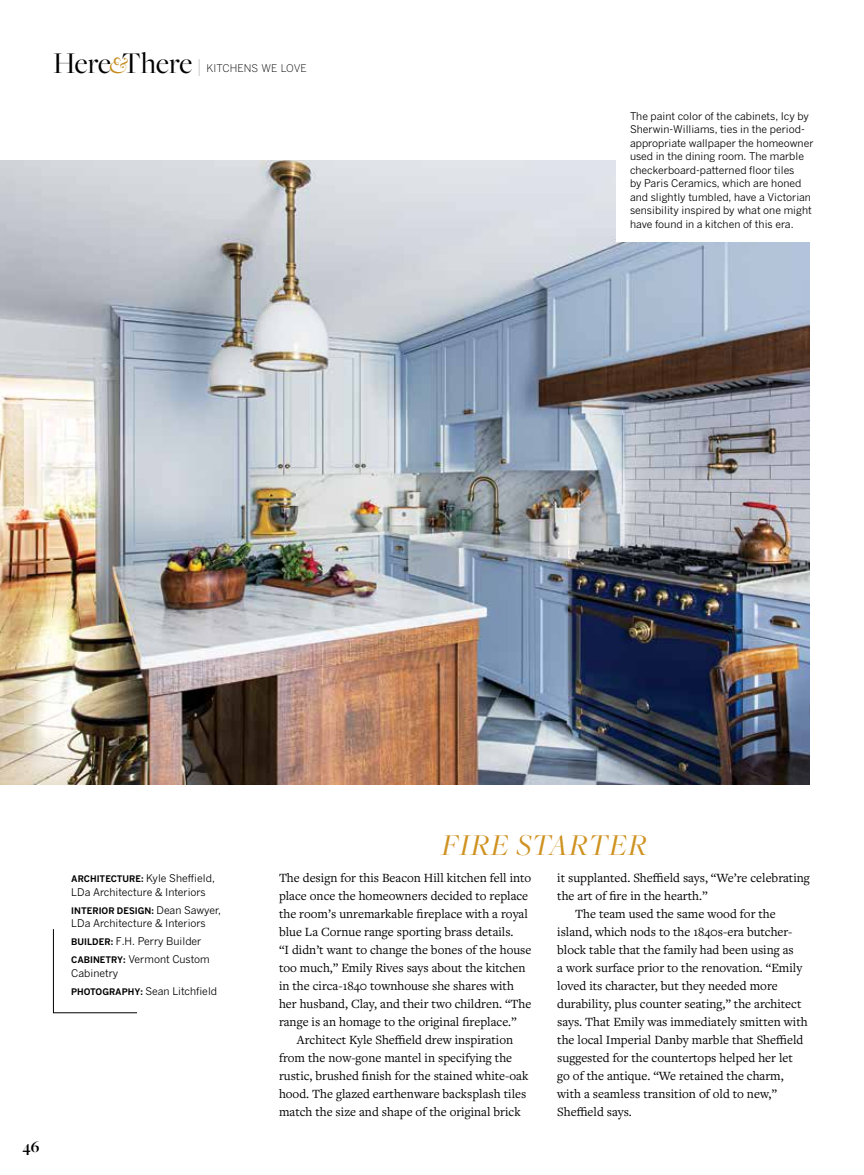
<style>
.page{position:relative;width:864px;height:1175px;background:#fff}
.page>*{position:absolute;margin:0;border:0;box-sizing:border-box;transform-origin:0 0}
.t1{font:italic 31.5px "Freight Big Pro";letter-spacing:.03em;color:#cf9220}
.t2{font:700 16.5px "Freight Big Pro";color:#000}
.t3{font:13.05px/18px "Freight Text Pro";color:#000}
.t4{font:10.5px/13.5px "Benton Gothic";color:#000}
.t5{font:300 10.5px "Benton Gothic";letter-spacing:.005em;color:#000}
.t6{font:700 9px "Benton Gothic";color:#000}
.s1{font-family:"Freight Big Pro";font-weight:400;font-size:31.2px}
.s2{font-family:"Freight Big Pro";font-weight:400;font-style:italic;font-size:24.45px;color:#c58b1e}
.s3{font-family:"Freight Big Pro";font-weight:400;font-size:19.2px}
.s4{font-weight:700;font-size:9px}
.s5{font-weight:400;font-size:10.5px}
</style>
<div class="page">
<img style="left:0;top:160px;width:810px;height:624px">
<div style="left:616px;top:76px;width:198px;height:165px;background:#fff"></div>
<svg style="left:53px;top:929px;width:84px;height:84px"></svg>
<p class="t5" style="left:53px;top:62px;width:255px"><span class="s1">Here</span><span class="s2">&amp;</span><span class="s1">There</span> <span class="s3">|</span> KITCHENS WE LOVE</p>
<p class="t4" style="left:630px;top:109px;width:185px">The paint color of the cabinets, Icy by Sherwin-Williams, ties in the period&shy;appropriate wallpaper the homeowner used in the dining room. The marble checkerboard-patterned floor tiles<br>by Paris Ceramics, which are honed and slightly tumbled, have a Victorian sensibility inspired by what one might have found in a kitchen of this era.</p>
<p class="t4" style="left:71px;top:871px;width:145px"><span class="s4">ARCHITECTURE:</span> Kyle Sheffield,<br>LDa Architecture &amp; Interiors</p>
<p class="t6" style="left:71px;top:905px;width:151px">INTERIOR DESIGN: <span class="s5">Dean Sawyer,</span></p>
<p class="t4" style="left:71px;top:914px;width:140px;line-height:18px">LDa Architecture &amp; Interiors<br><span class="s4">BUILDER:</span> F.H. Perry Builder<br><span class="s4">CABINETRY:</span> Vermont Custom</p>
<p class="t4" style="left:71px;top:964px;width:147px;line-height:18px">Cabinetry<br><span class="s4">PHOTOGRAPHY:</span> Sean Litchfield</p>
<p class="t2" style="left:22px;top:1136px;width:18px">46</p>
<h1 class="t1" style="left:442px;top:824px;width:207px">FIRE STARTER</h1>
<p class="t3" style="left:279px;top:868px;width:254px">The design for this Beacon Hill kitchen fell into place once the homeowners decided to replace the room’s unremarkable fireplace with a royal blue La Cornue range sporting brass details.<br>“I didn’t want to change the bones of the house too much,” Emily Rives says about the kitchen in the circa-1840 townhouse she shares with her husband, Clay, and their two children. “The range is an homage to the original fireplace.”</p>
<p class="t3" style="left:279px;top:1030px;width:251px;text-indent:18px">Architect Kyle Sheffield drew inspiration from the now-gone mantel in specifying the rustic, brushed finish for the stained white-oak hood. The glazed earthenware backsplash tiles match the size and shape of the original brick</p>
<p class="t3" style="left:557px;top:868px;width:254px">it supplanted. Sheffield says, “We’re celebrating</p>
<p class="t3" style="left:557px;top:886px;width:152px">the art of fire in the hearth.”</p>
<p class="t3" style="left:575px;top:904px;width:202px">The team used the same wood for the</p>
<p class="t3" style="left:557px;top:922px;width:237px">island, which nods to the 1840s-era butcher-</p>
<p class="t3" style="left:557px;top:940px;width:238px">block table that the family had been using as</p>
<p class="t3" style="left:557px;top:958px;width:247px">a work surface prior to the renovation. “Emily</p>
<p class="t3" style="left:557px;top:976px;width:222px">loved its character, but they needed more</p>
<p class="t3" style="left:557px;top:994px;width:246px">durability, plus counter seating,” the architect</p>
<p class="t3" style="left:557px;top:1012px;width:252px">says. That Emily was immediately smitten with</p>
<p class="t3" style="left:557px;top:1030px;width:248px">the local Imperial Danby marble that Sheffield</p>
<p class="t3" style="left:557px;top:1048px;width:237px">suggested for the countertops helped her let</p>
<p class="t3" style="left:557px;top:1066px;width:228px">go of the antique. “We retained the charm,</p>
<p class="t3" style="left:557px;top:1084px;width:221px">with a seamless transition of old to new,”</p>
<p class="t3" style="left:557px;top:1102px;width:76px">Sheffield says.</p>
</div>
